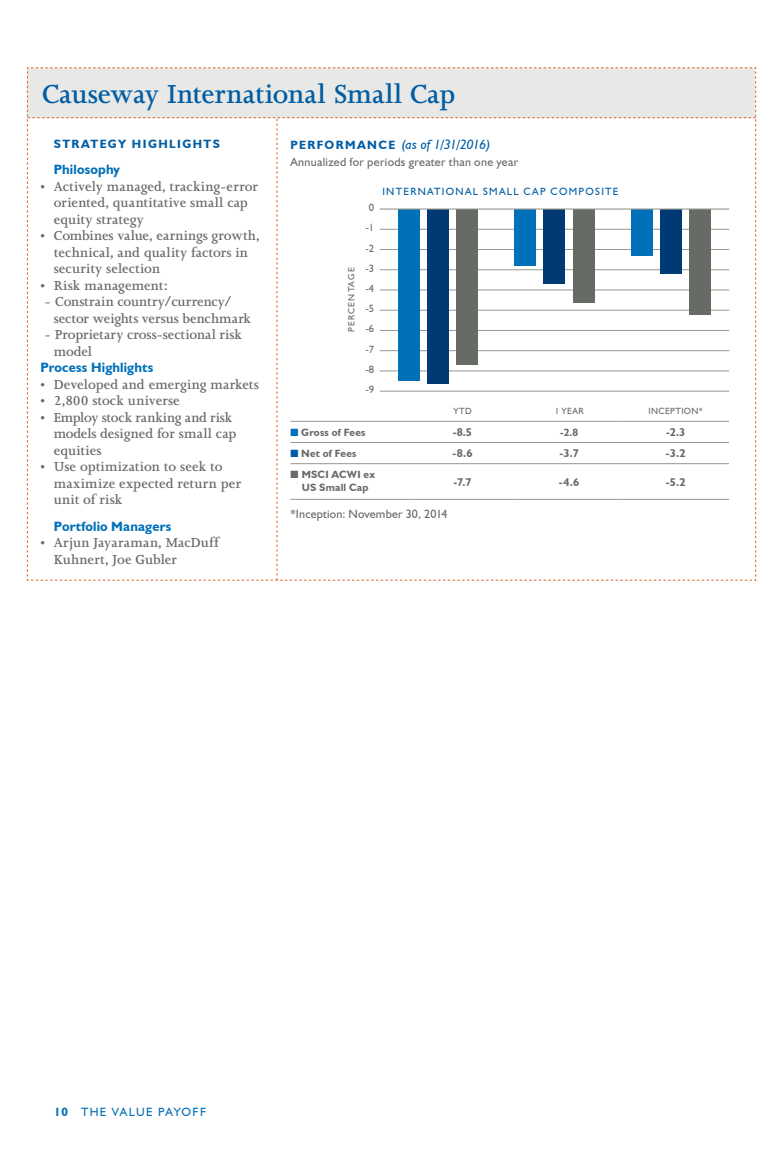
<style>
.page{position:relative;width:783px;height:1161px;background:#fff}
.page>*{position:absolute;margin:0;border:0;box-sizing:border-box;transform-origin:0 0}
.t1{font:600 30px "Joanna";color:#005da4}
.t2{font:600 15px/16.5px "Joanna";letter-spacing:.005em;color:#666b66}
.t3{font:700 13.5px "Humanist 521 BT";letter-spacing:.01em;color:#0070b9}
.t4{font:italic 13.5px "Humanist 521 BT";letter-spacing:-.02em;color:#005da4}
.t5{font:12px "Humanist 521 BT";letter-spacing:.02em;color:#666b66}
.t6{font:700 12px "Humanist 521 BT";letter-spacing:.12em;color:#005da4}
.t7{font:12px "Humanist 521 BT";letter-spacing:.11em;color:#0070b9}
.t8{font:700 11.25px "Humanist 521 BT";color:#666b66}
.t9{font:700 10.5px/12.6px "Humanist 521 BT";letter-spacing:.02em;color:#666b66;text-align:center}
.t10{font:10.5px "Humanist 521 BT";letter-spacing:.125em;color:#005da4}
.t11{font:10.5px "Humanist 521 BT";color:#666b66}
.t12{font:9px "Humanist 521 BT";letter-spacing:.045em;color:#666b66}
.t13{font:9px "Humanist 521 BT";letter-spacing:.125em;color:#666b66}
.s1{font-weight:700;font-style:normal;font-size:12px}
.s2{color:#0070b9}
.s3{color:#005da4}
.s4{font-weight:700}
</style>
<div class="page">
<svg style="left:27px;top:67px;width:729px;height:514px"></svg>
<h1 class="t1" style="left:42px;top:77px;width:415px">Causeway International Small Cap</h1>
<p class="t6" style="left:54px;top:136px;width:168px">STRATEGY HIGHLIGHTS</p>
<p class="t3" style="left:54px;top:161px;width:68px">Philosophy</p>
<p class="t2" style="left:54px;top:178px;width:206px;text-indent:-13px">• Actively managed, tracking-error oriented, quantitative small cap equity strategy</p>
<p class="t2" style="left:54px;top:228px;width:207px;text-indent:-13px">• Combines value, earnings growth, technical, and quality factors in security selection</p>
<p class="t2" style="left:40px;top:277px;width:129px">• Risk management:</p>
<p class="t2" style="left:54px;top:294px;width:199px;text-indent:-10px">- Constrain country/currency/ sector weights versus benchmark</p>
<p class="t2" style="left:54px;top:327px;width:190px;text-indent:-10px">- Proprietary cross-sectional risk model</p>
<p class="t3" style="left:40px;top:359px;width:114px">Process Highlights</p>
<p class="t2" style="left:40px;top:376px;width:220px">• Developed and emerging markets</p>
<p class="t2" style="left:40px;top:393px;width:141px">• 2,800 stock universe</p>
<p class="t2" style="left:54px;top:409px;width:184px;text-indent:-13px">• Employ stock ranking and risk models designed for small cap equities</p>
<p class="t2" style="left:54px;top:459px;width:189px;text-indent:-13px">• Use optimization to seek to maximize expected return per unit of risk</p>
<p class="t3" style="left:54px;top:518px;width:119px">Portfolio Managers</p>
<p class="t2" style="left:54px;top:534px;width:166px;text-indent:-13px">• Arjun Jayaraman, MacDuff<br>Kuhnert, Joe Gubler</p>
<p class="t4" style="left:290px;top:136px;width:202px"><span class="s1">PERFORMANCE</span> (as of 1/31/2016)</p>
<p class="t5" style="left:290px;top:154px;width:229px">Annualized for periods greater than one year</p>
<p class="t13" style="left:346px;top:332px;width:66px;rotate:-90deg">PERCENTAGE</p>
<p class="t11" style="left:369px;top:201px;width:7px">0</p>
<p class="t11" style="left:365px;top:221px;width:10px">-1</p>
<p class="t11" style="left:365px;top:241px;width:10px">-2</p>
<p class="t11" style="left:365px;top:262px;width:10px">-3</p>
<p class="t11" style="left:365px;top:282px;width:10px">-4</p>
<p class="t11" style="left:365px;top:302px;width:10px">-5</p>
<p class="t11" style="left:365px;top:322px;width:10px">-6</p>
<p class="t11" style="left:365px;top:343px;width:10px">-7</p>
<p class="t11" style="left:365px;top:363px;width:10px">-8</p>
<p class="t11" style="left:365px;top:383px;width:10px">-9</p>
<p class="t10" style="left:382px;top:185px;width:238px">INTERNATIONAL SMALL CAP COMPOSITE</p>
<p class="t12" style="left:453px;top:406px;width:20px">YTD</p>
<p class="t12" style="left:555px;top:406px;width:30px">1 YEAR</p>
<p class="t12" style="left:649px;top:406px;width:56px">INCEPTION*</p>
<p class="t9" style="left:290px;top:426px;width:77px"><span class="s2">■</span> Gross of Fees</p>
<p class="t8" style="left:453px;top:425px;width:21px">-8.5</p>
<p class="t9" style="left:560px;top:426px;width:19px">-2.8</p>
<p class="t8" style="left:666px;top:425px;width:21px">-2.3</p>
<p class="t9" style="left:290px;top:447px;width:68px"><span class="s3">■</span> Net of Fees</p>
<p class="t8" style="left:452px;top:447px;width:22px">-8.6</p>
<p class="t8" style="left:559px;top:447px;width:21px">-3.7</p>
<p class="t8" style="left:666px;top:447px;width:21px">-3.2</p>
<p class="t9" style="left:290px;top:468px;width:86px">■ MSCI ACWI ex<br>US Small Cap</p>
<p class="t8" style="left:453px;top:475px;width:20px">-7.7</p>
<p class="t8" style="left:559px;top:475px;width:22px">-4.6</p>
<p class="t8" style="left:666px;top:475px;width:21px">-5.2</p>
<p class="t5" style="left:290px;top:507px;width:159px">*Inception: November 30, 2014</p>
<p class="t7" style="left:54px;top:1105px;width:154px"><span class="s4">10</span> THE VALUE PAYOFF</p>
</div>
